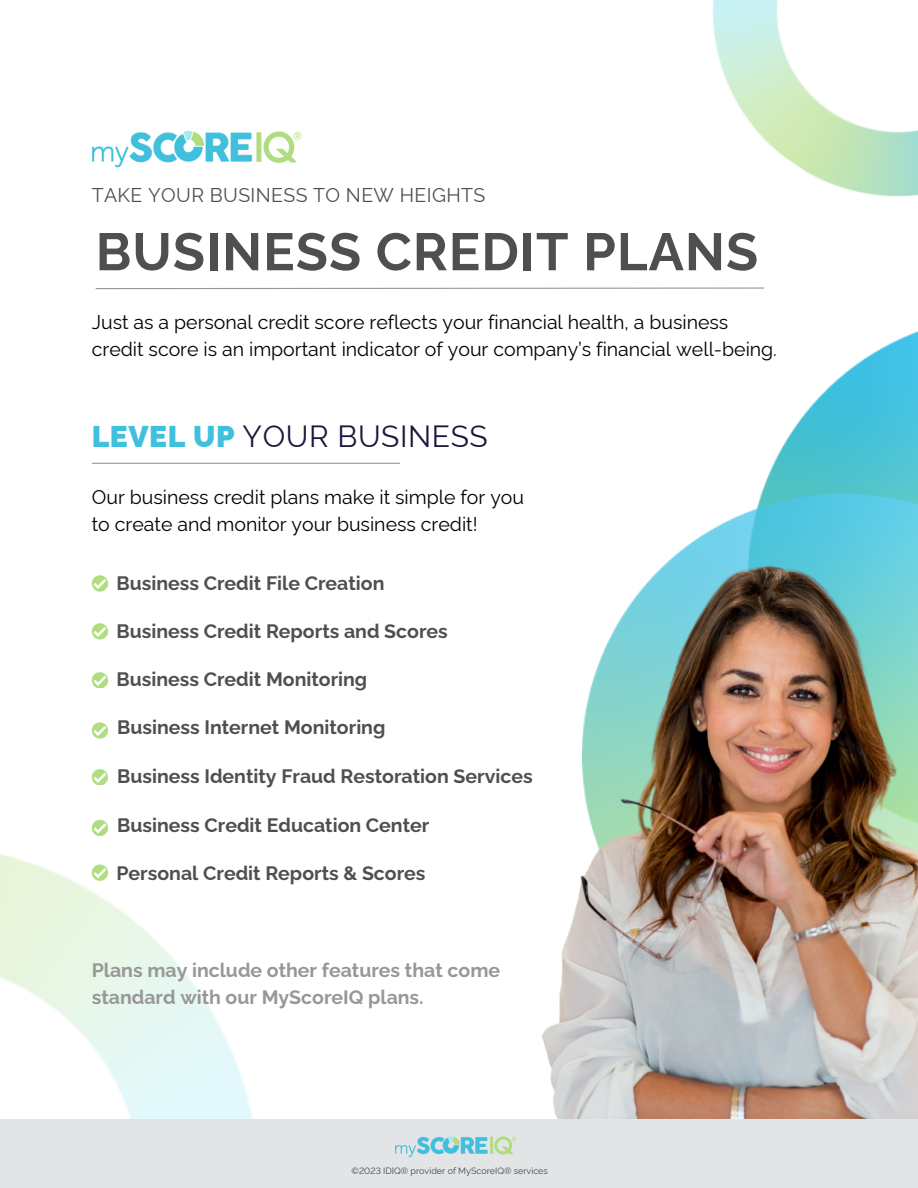
<style>
.page{position:relative;width:918px;height:1188px;background:#fff}
.page>*{position:absolute;margin:0;border:0;box-sizing:border-box;transform-origin:0 0}
.t1{font:700 52.5px "Rawline";letter-spacing:.02em;color:#4f4f4f}
.t2{font:30px "Rawline";letter-spacing:.02em;color:#1b183d}
.t3{font:19.5px/26.8px "Rawline";color:#000}
.t4{font:700 19.5px "Rawline";color:#4f4f4f}
.t5{font:700 19.5px/27px "Rawline";color:#979797}
.t6{font:19.5px "Rawline";letter-spacing:.02em;color:#4f4f4f}
.t7{font:9px "Rawline";color:#3b4752}
.s1{font-weight:900;color:#40c0dd}
</style>
<div class="page">
<hr style="left:92px;top:463px;width:308px;height:1px;background:#979797">
<img style="left:761px;top:331px;width:157px;height:162px">
<img style="left:666px;top:493px;width:252px;height:70px">
<img style="left:542px;top:563px;width:376px;height:556px">
<img style="left:92px;top:131px;width:210px;height:37px">
<img style="left:712px;top:0;width:206px;height:197px">
<svg style="left:95px;top:287px;width:670px;height:3px"></svg>
<div style="left:0;top:1119px;width:918px;height:69px;background:#e2e4e6"></div>
<img style="left:396px;top:1136px;width:121px;height:22px">
<svg style="left:92px;top:575px;width:16px;height:16px"></svg>
<svg style="left:92px;top:623px;width:16px;height:16px"></svg>
<svg style="left:92px;top:672px;width:16px;height:16px"></svg>
<svg style="left:92px;top:722px;width:16px;height:16px"></svg>
<svg style="left:92px;top:769px;width:16px;height:16px"></svg>
<svg style="left:92px;top:820px;width:16px;height:16px"></svg>
<svg style="left:92px;top:865px;width:16px;height:15px"></svg>
<p class="t6" style="left:92px;top:180px;width:395px">TAKE YOUR BUSINESS TO NEW HEIGHTS</p>
<p class="t1" style="left:96px;top:211px;width:664px">BUSINESS CREDIT PLANS</p>
<p class="t3" style="left:92px;top:307px;width:687px">Just as a personal credit score reflects your financial health, a business credit score is an important indicator of your company’s financial well-being.</p>
<p class="t2" style="left:92px;top:413px;width:397px"><span class="s1">LEVEL UP</span> YOUR BUSINESS</p>
<p class="t3" style="left:92px;top:481px;width:434px">Our business credit plans make it simple for you to create and monitor your business credit!</p>
<p class="t4" style="left:117px;top:568px;width:269px">Business Credit File Creation</p>
<p class="t4" style="left:117px;top:616px;width:333px">Business Credit Reports and Scores</p>
<p class="t4" style="left:117px;top:664px;width:252px">Business Credit Monitoring</p>
<p class="t4" style="left:117px;top:712px;width:270px">Business Internet Monitoring</p>
<p class="t4" style="left:117px;top:761px;width:417px">Business Identity Fraud Restoration Services</p>
<p class="t4" style="left:117px;top:810px;width:314px">Business Credit Education Center</p>
<p class="t4" style="left:117px;top:858px;width:311px">Personal Credit Reports &amp; Scores</p>
<p class="t5" style="left:92px;top:955px;width:410px">Plans may include other features that come standard with our MyScoreIQ plans.</p>
<p class="t7" style="left:352px;top:1164px;width:198px">©2023 IDIQ® provider of MyScoreIQ® services</p>
</div>
